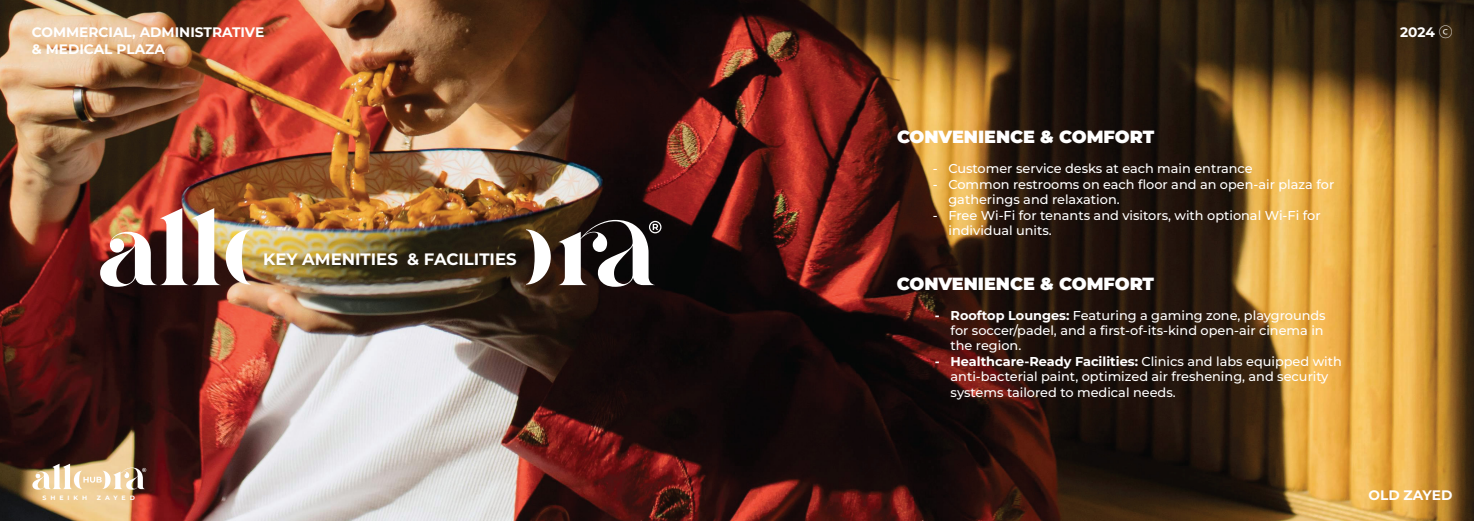
<style>
.page{position:relative;width:1474px;height:521px;background:#fff}
.page>*{position:absolute;margin:0;border:0;box-sizing:border-box;transform-origin:0 0}
.t1{font:900 17.59px "Montserrat";color:#fff}
.t2{font:700 16.54px "Montserrat";color:#fff}
.t3{font:700 13.74px "Montserrat";color:#fff}
.t4{font:500 12.86px/15.4px "Montserrat";color:#fff}
.t5{font:700 6.3px "Montserrat";letter-spacing:.63em;color:#fff}
.s1{font-family:"Koz Go Pr 6 N";font-weight:400}
.s2{font-weight:700}
</style>
<div class="page">
<img style="left:0;top:0;width:1473px;height:521px">
<svg style="left:32px;top:464px;width:114px;height:26px"></svg>
<svg style="left:526px;top:229px;width:25px;height:55px"></svg>
<img style="left:100px;top:208px;width:150px;height:79px">
<svg style="left:558px;top:220px;width:103px;height:67px"></svg>
<p class="t3" style="left:32px;top:23px;width:234px">COMMERCIAL, ADMINISTRATIVE</p>
<p class="t3" style="left:1399px;top:22px;width:54px">2024 <span class="s1">ⓒ</span></p>
<p class="t3" style="left:32px;top:39px;width:135px">&amp; MEDICAL PLAZA</p>
<p class="t5" style="left:42px;top:493px;width:46px">SHEIKH</p>
<p class="t5" style="left:97px;top:493px;width:39px">ZAYED</p>
<p class="t2" style="left:263px;top:247px;width:255px">KEY AMENITIES &amp; FACILITIES</p>
<h1 class="t1" style="left:897px;top:127px;width:259px">CONVENIENCE &amp; COMFORT</h1>
<p class="t4" style="left:932px;top:162px;width:321px">- Customer service desks at each main entrance</p>
<p class="t4" style="left:948px;top:177px;width:387px;text-indent:-16px">- Common restrooms on each floor and an open-air plaza for gatherings and relaxation.</p>
<p class="t4" style="left:948px;top:208px;width:374px;text-indent:-16px">- Free Wi-Fi for tenants and visitors, with optional Wi-Fi for individual units.</p>
<h1 class="t1" style="left:897px;top:273px;width:259px">CONVENIENCE &amp; COMFORT</h1>
<p class="t4" style="left:950px;top:308px;width:376px;text-indent:-16px"><span class="s2">- Rooftop Lounges:</span> Featuring a gaming zone, playgrounds for soccer/padel, and a first-of-its-kind open-air cinema in the region.</p>
<p class="t4" style="left:950px;top:354px;width:393px;text-indent:-16px"><span class="s2">- Healthcare-Ready Facilities:</span> Clinics and labs equipped with anti-bacterial paint, optimized air freshening, and security systems tailored to medical needs.</p>
<p class="t3" style="left:1368px;top:486px;width:85px">OLD ZAYED</p>
</div>
